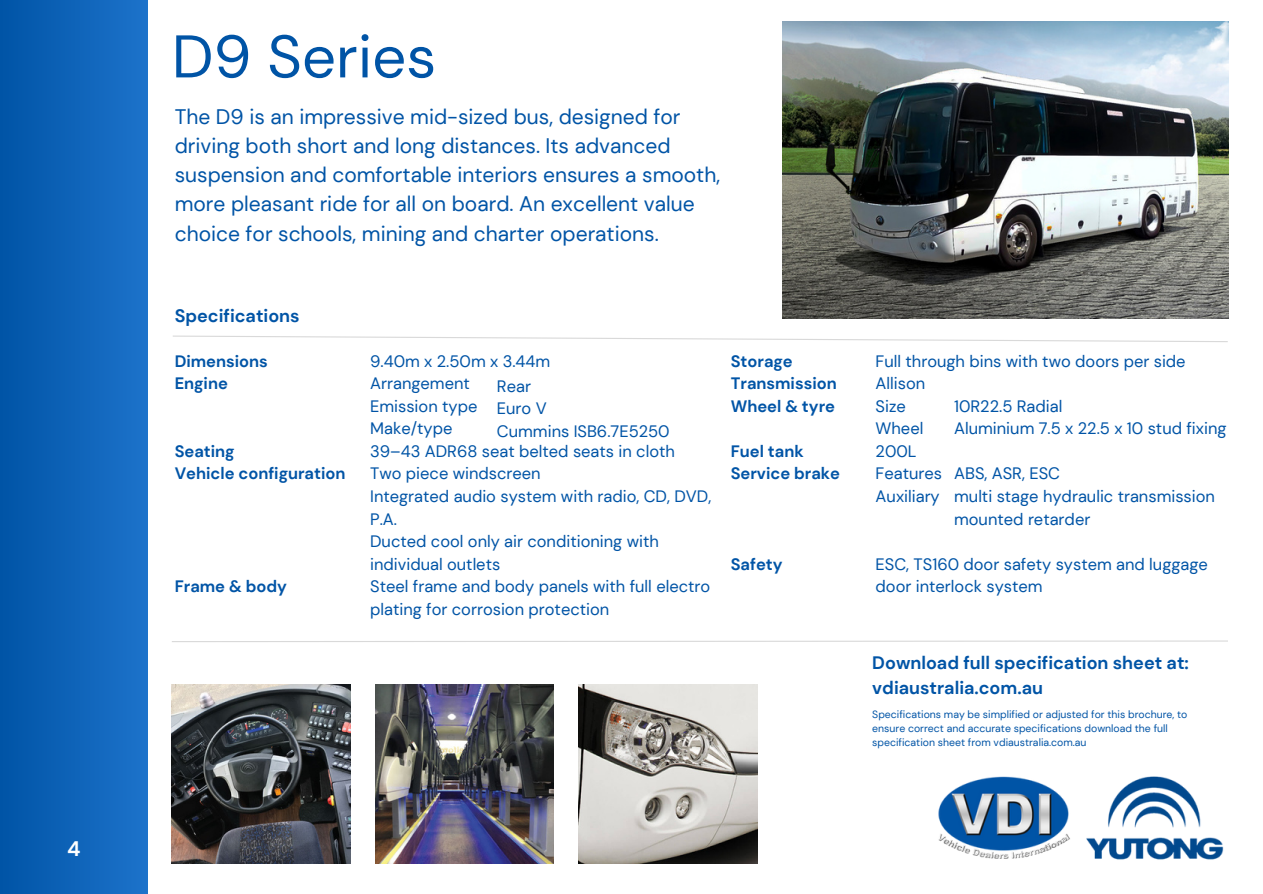
<style>
.page{position:relative;width:1263px;height:894px;background:#fff}
.page>*{position:absolute;margin:0;border:0;box-sizing:border-box;transform-origin:0 0}
.t1{font:60px "DM Sans";color:#0054a6}
.t2{font:21px/29.2px "DM Sans";color:#0054a6}
.t3{font:700 21px "DM Sans";color:#fff}
.t4{font:700 18px/24.8px "DM Sans";color:#0054a6}
.t5{font:16.5px/22.5px "DM Sans";color:#0054a6}
.t6{font:700 16.5px "DM Sans";color:#0054a6}
.t7{font:10.5px/14px "DM Sans";color:#0054a6}
</style>
<div class="page">
<div style="left:0;top:0;width:148px;height:893px;background:linear-gradient(to right,#0054a6,#1d73ca)"></div>
<img style="left:172px;top:684px;width:179px;height:178px">
<img style="left:375px;top:684px;width:179px;height:178px">
<img style="left:578px;top:684px;width:179px;height:178px">
<img style="left:938px;top:776px;width:286px;height:84px">
<svg style="left:173px;top:335px;width:1055px;height:7px"></svg>
<svg style="left:172px;top:640px;width:1056px;height:2px"></svg>
<img style="left:783px;top:21px;width:445px;height:297px">
<p class="t3" style="left:67px;top:835px;width:15px">4</p>
<p class="t1" style="left:172px;top:18px;width:266px">D9 Series</p>
<p class="t2" style="left:175px;top:102px;width:547px">The D9 is an impressive mid-sized bus, designed for driving both short and long distances. Its advanced suspension and comfortable interiors ensures a smooth, more pleasant ride for all on board. An excellent value choice for schools, mining and charter operations.</p>
<p class="t4" style="left:175px;top:303px;width:126px">Specifications</p>
<p class="t6" style="left:175px;top:350px;width:95px">Dimensions</p>
<p class="t6" style="left:175px;top:373px;width:55px">Engine</p>
<p class="t6" style="left:175px;top:440px;width:61px">Seating</p>
<p class="t6" style="left:175px;top:463px;width:172px">Vehicle configuration</p>
<p class="t6" style="left:175px;top:575px;width:114px">Frame &amp; body</p>
<p class="t5" style="left:370px;top:350px;width:182px">9.40m x 2.50m x 3.44m</p>
<p class="t5" style="left:370px;top:372px;width:101px">Arrangement</p>
<p class="t5" style="left:370px;top:395px;width:109px">Emission type</p>
<p class="t5" style="left:370px;top:417px;width:84px">Make/type</p>
<p class="t5" style="left:370px;top:440px;width:306px">39–43 ADR68 seat belted seats in cloth</p>
<p class="t5" style="left:370px;top:462px;width:172px">Two piece windscreen</p>
<p class="t5" style="left:370px;top:485px;width:343px">Integrated audio system with radio, CD, DVD,<br>P.A.</p>
<p class="t5" style="left:370px;top:530px;width:290px">Ducted cool only air conditioning with individual outlets</p>
<p class="t5" style="left:370px;top:575px;width:342px">Steel frame and body panels with full electro plating for corrosion protection</p>
<p class="t5" style="left:497px;top:374px;width:36px">Rear</p>
<p class="t5" style="left:497px;top:397px;width:51px">Euro V</p>
<p class="t5" style="left:497px;top:419px;width:174px">Cummins ISB6.7E5250</p>
<p class="t6" style="left:731px;top:350px;width:64px">Storage</p>
<p class="t6" style="left:731px;top:373px;width:108px">Transmission</p>
<p class="t6" style="left:731px;top:395px;width:106px">Wheel &amp; tyre</p>
<p class="t6" style="left:731px;top:440px;width:74px">Fuel tank</p>
<p class="t6" style="left:731px;top:463px;width:111px">Service brake</p>
<p class="t6" style="left:731px;top:553px;width:53px">Safety</p>
<p class="t5" style="left:876px;top:350px;width:312px">Full through bins with two doors per side<br>Allison</p>
<p class="t5" style="left:876px;top:395px;width:32px">Size</p>
<p class="t5" style="left:876px;top:417px;width:49px">Wheel</p>
<p class="t5" style="left:876px;top:440px;width:42px">200L</p>
<p class="t5" style="left:876px;top:462px;width:68px">Features</p>
<p class="t5" style="left:876px;top:485px;width:66px">Auxiliary</p>
<p class="t5" style="left:954px;top:395px;width:110px">10R22.5 Radial</p>
<p class="t5" style="left:954px;top:417px;width:274px">Aluminium 7.5 x 22.5 x 10 stud fixing</p>
<p class="t5" style="left:954px;top:462px;width:107px">ABS, ASR, ESC</p>
<p class="t5" style="left:954px;top:485px;width:262px">multi stage hydraulic transmission mounted retarder</p>
<p class="t5" style="left:876px;top:552px;width:334px">ESC, TS160 door safety system and luggage door interlock system</p>
<p class="t4" style="left:872px;top:650px;width:318px">Download full specification sheet at: vdiaustralia.com.au</p>
<p class="t7" style="left:872px;top:706px;width:317px">Specifications may be simplified or adjusted for this brochure, to ensure correct and accurate specifications download the full specification sheet from vdiaustralia.com.au</p>
</div>
